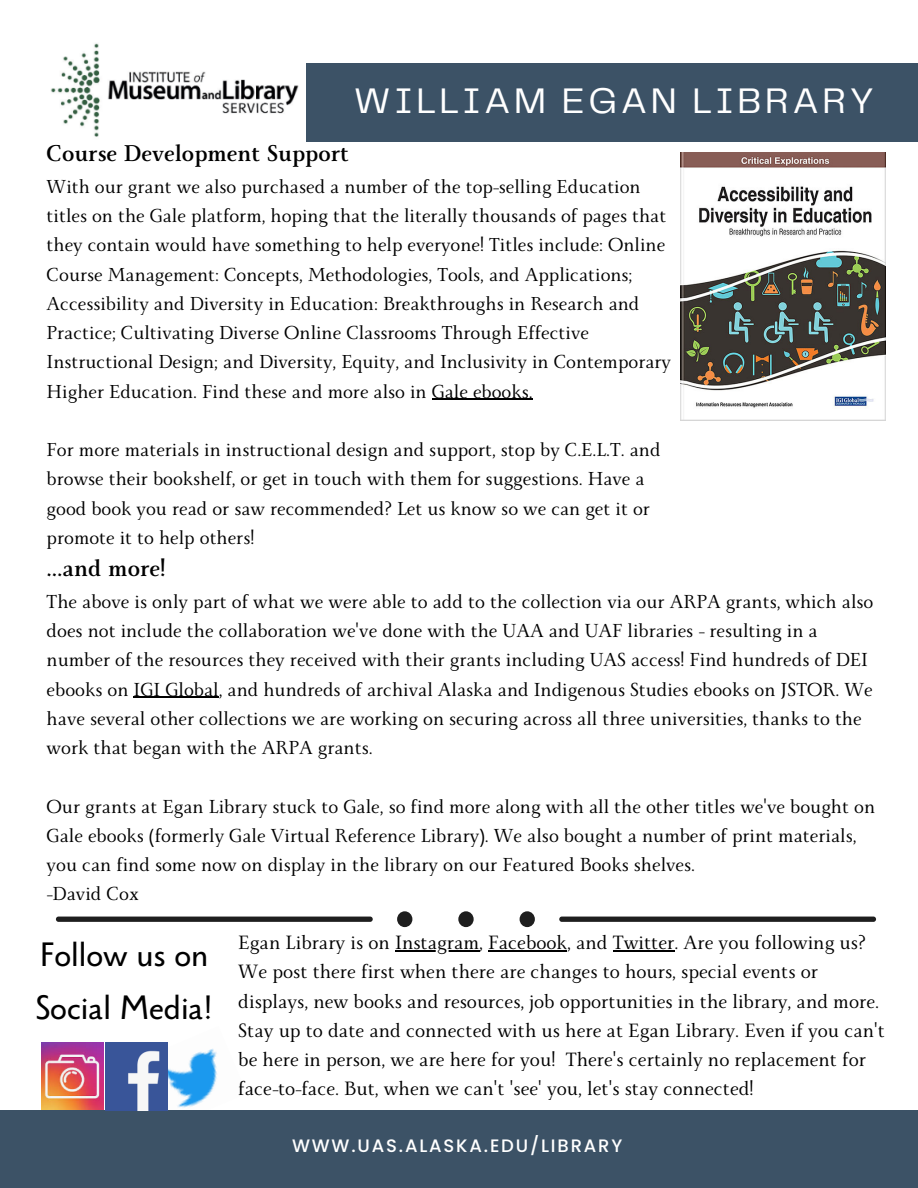
<style>
.page{position:relative;width:918px;height:1188px;background:#fff}
.page>*{position:absolute;margin:0;border:0;box-sizing:border-box;transform-origin:0 0}
.t1{font:37.95px/52.5px "Monterchi Sans";color:#000}
.t2{font:36.9px "Telegraf";letter-spacing:.1em;color:#fff}
.t3{font:700 25.5px "Monterchi Serif";color:#000}
.t4{font:700 25.35px "Monterchi Serif";color:#000}
.t5{font:21.45px/29.2px "Monterchi Serif";color:#000}
.t6{font:21px/29.2px "Monterchi Serif";color:#000}
.t7{font:500 18px "Poppins";letter-spacing:.1em;color:#fff}
</style>
<div class="page">
<img style="left:140px;top:1042px;width:107px;height:69px">
<img style="left:42px;top:1043px;width:61px;height:67px">
<hr style="left:395px;top:950px;width:84px;height:1px;background:#000">
<hr style="left:488px;top:950px;width:79px;height:1px;background:#000">
<hr style="left:613px;top:950px;width:61px;height:1px;background:#000">
<div style="left:0;top:1111px;width:918px;height:77px;background:#3c5266"></div>
<hr style="left:134px;top:697px;width:85px;height:1px;background:#000">
<div style="left:103px;top:63px;width:815px;height:79px;background:#3c5266"></div>
<img style="left:51px;top:43px;width:254px;height:99px">
<img style="left:680px;top:152px;width:205px;height:268px">
<img style="left:105px;top:1043px;width:62px;height:67px">
<hr style="left:432px;top:399px;width:101px;height:1px;background:#000">
<div style="left:56px;top:917px;width:317px;height:5px;background:#1e1e1e;border-radius:3px"></div>
<div style="left:559px;top:917px;width:317px;height:5px;background:#1e1e1e;border-radius:3px"></div>
<div style="left:458px;top:911px;width:16px;height:16px;background:#1e1e1e;border-radius:50%"></div>
<div style="left:397px;top:911px;width:15px;height:16px;background:#1e1e1e;border-radius:50%"></div>
<div style="left:520px;top:911px;width:15px;height:16px;background:#1e1e1e;border-radius:50%"></div>
<h2 class="t2" style="left:354px;top:84px;width:521px">WILLIAM EGAN LIBRARY</h2>
<p class="t4" style="left:47px;top:141px;width:304px">Course Development Support</p>
<p class="t6" style="left:47px;top:175px;width:626px">With our grant we also purchased a number of the top-selling Education titles on the Gale platform, hoping that the literally thousands of pages that they contain would have something to help everyone! Titles include: Online Course Management: Concepts, Methodologies, Tools, and Applications; Accessibility and Diversity in Education: Breakthroughs in Research and Practice; Cultivating Diverse Online Classrooms Through Effective Instructional Design; and Diversity, Equity, and Inclusivity in Contemporary Higher Education. Find these and more also in Gale ebooks.</p>
<p class="t6" style="left:47px;top:438px;width:615px">For more materials in instructional design and support, stop by C.E.L.T. and browse their bookshelf, or get in touch with them for suggestions. Have a good book you read or saw recommended? Let us know so we can get it or promote it to help others!</p>
<p class="t3" style="left:47px;top:556px;width:121px">...and more!</p>
<p class="t6" style="left:47px;top:590px;width:828px">The above is only part of what we were able to add to the collection via our ARPA grants, which also does not include the collaboration we've done with the UAA and UAF libraries - resulting in a number of the resources they received with their grants including UAS access! Find hundreds of DEI ebooks on IGI Global, and hundreds of archival Alaska and Indigenous Studies ebooks on JSTOR. We have several other collections we are working on securing across all three universities, thanks to the work that began with the ARPA grants.</p>
<p class="t6" style="left:47px;top:795px;width:830px">Our grants at Egan Library stuck to Gale, so find more along with all the other titles we've bought on Gale ebooks (formerly Gale Virtual Reference Library). We also bought a number of print materials, you can find some now on display in the library on our Featured Books shelves.<br>-David Cox</p>
<h1 class="t1" style="left:36px;top:934px;width:179px">Follow us on<br>Social Media!</h1>
<p class="t5" style="left:238px;top:931px;width:648px">Egan Library is on Instagram, Facebook, and Twitter. Are you following us?<br>We post there first when there are changes to hours, special events or displays, new books and resources, job opportunities in the library, and more.<br>Stay up to date and connected with us here at Egan Library. Even if you can't be here in person, we are here for you! There's certainly no replacement for face-to-face. But, when we can't 'see' you, let's stay connected!</p>
<p class="t7" style="left:292px;top:1133px;width:332px">WWW.UAS.ALASKA.EDU/LIBRARY</p>
</div>
